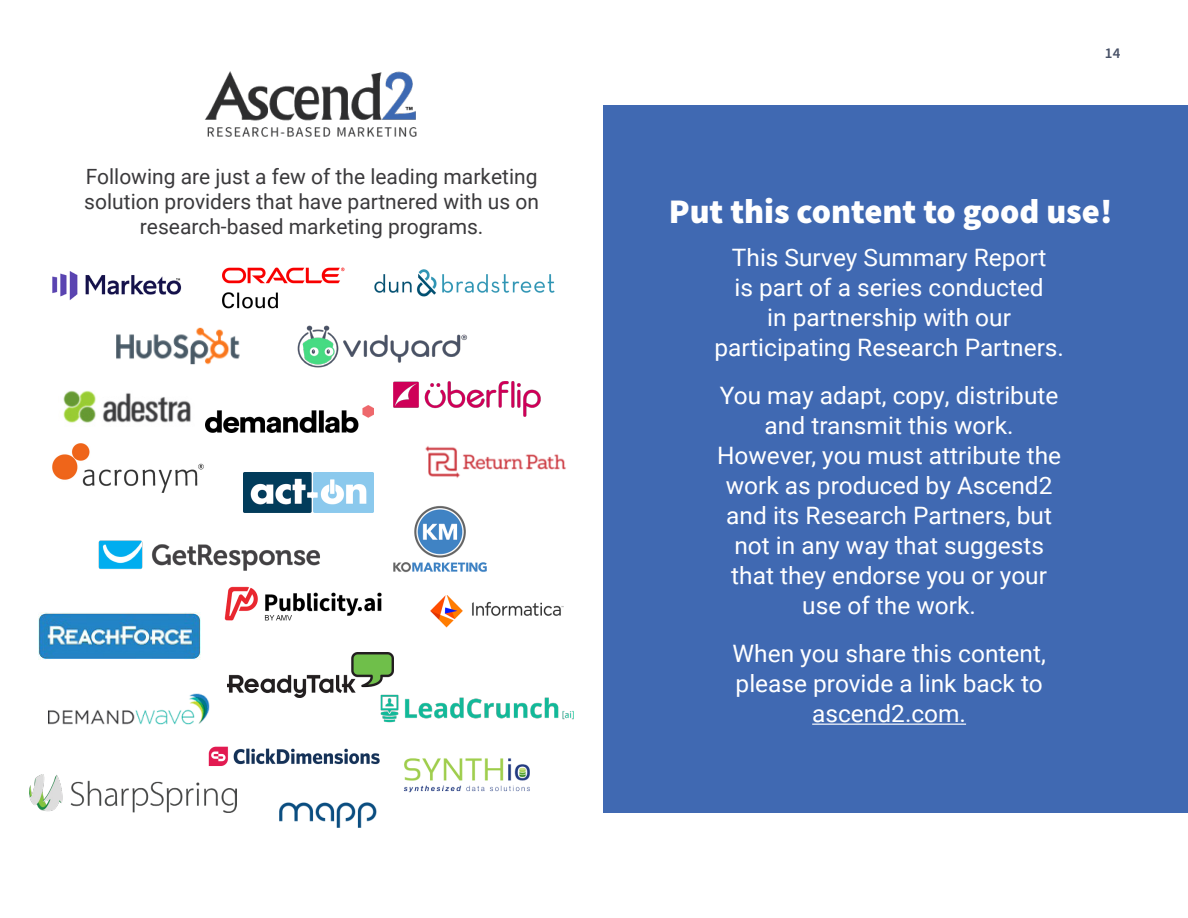
<style>
.page{position:relative;width:1188px;height:918px;background:#fff}
.page>*{position:absolute;margin:0;border:0;box-sizing:border-box;transform-origin:0 0}
.t1{font:900 34.5px "Source Sans Pro";color:#fff}
.L_Copy{font:24px/30px "Roboto";color:#fff;text-align:center}
.L_Copy-2{font:21px/25.2px "Roboto";color:#3b3a3c;text-align:center}
.t2{font:600 15px "Source Sans Pro";color:#475066}
</style>
<div class="page">
<img style="left:205px;top:71px;width:212px;height:66px">
<div style="left:603px;top:105px;width:585px;height:708px;background:#4069b2"></div>
<hr style="left:812px;top:724px;width:154px;height:1px;background:#fff">
<img style="left:52px;top:271px;width:130px;height:29px">
<img style="left:63px;top:390px;width:128px;height:33px">
<img style="left:116px;top:327px;width:124px;height:38px">
<img style="left:38px;top:612px;width:163px;height:48px">
<img style="left:425px;top:446px;width:141px;height:32px">
<img style="left:48px;top:693px;width:162px;height:32px">
<img style="left:430px;top:595px;width:134px;height:33px">
<img style="left:393px;top:506px;width:94px;height:67px">
<img style="left:224px;top:586px;width:158px;height:35px">
<img style="left:228px;top:653px;width:165px;height:44px">
<img style="left:404px;top:758px;width:126px;height:35px">
<img style="left:205px;top:406px;width:168px;height:26px">
<img style="left:374px;top:270px;width:181px;height:27px">
<img style="left:222px;top:267px;width:123px;height:42px">
<img style="left:297px;top:325px;width:171px;height:43px">
<img style="left:363px;top:665px;width:211px;height:58px">
<img style="left:52px;top:443px;width:152px;height:50px">
<img style="left:208px;top:746px;width:172px;height:20px">
<img style="left:279px;top:802px;width:98px;height:26px">
<img style="left:244px;top:472px;width:129px;height:41px">
<img style="left:98px;top:540px;width:222px;height:30px">
<img style="left:29px;top:774px;width:208px;height:39px">
<img style="left:393px;top:381px;width:147px;height:35px">
<p class="L_Copy-2" style="left:84px;top:163px;width:456px">Following are just a few of the leading marketing solution providers that have partnered with us on research-based marketing programs.</p>
<p class="t2" style="left:1105px;top:43px;width:17px">14</p>
<h1 class="t1" style="left:669px;top:188px;width:445px">Put this content to good use!</h1>
<p class="L_Copy" style="left:714px;top:242px;width:351px">This Survey Summary Report<br>is part of a series conducted<br>in partnership with our participating Research Partners.</p>
<p class="L_Copy" style="left:717px;top:380px;width:346px">You may adapt, copy, distribute and transmit this work.<br>However, you must attribute the work as produced by Ascend2 and its Research Partners, but not in any way that suggests that they endorse you or your use of the work.</p>
<p class="L_Copy" style="left:733px;top:638px;width:315px">When you share this content, please provide a link back to ascend2.com.</p>
</div>
